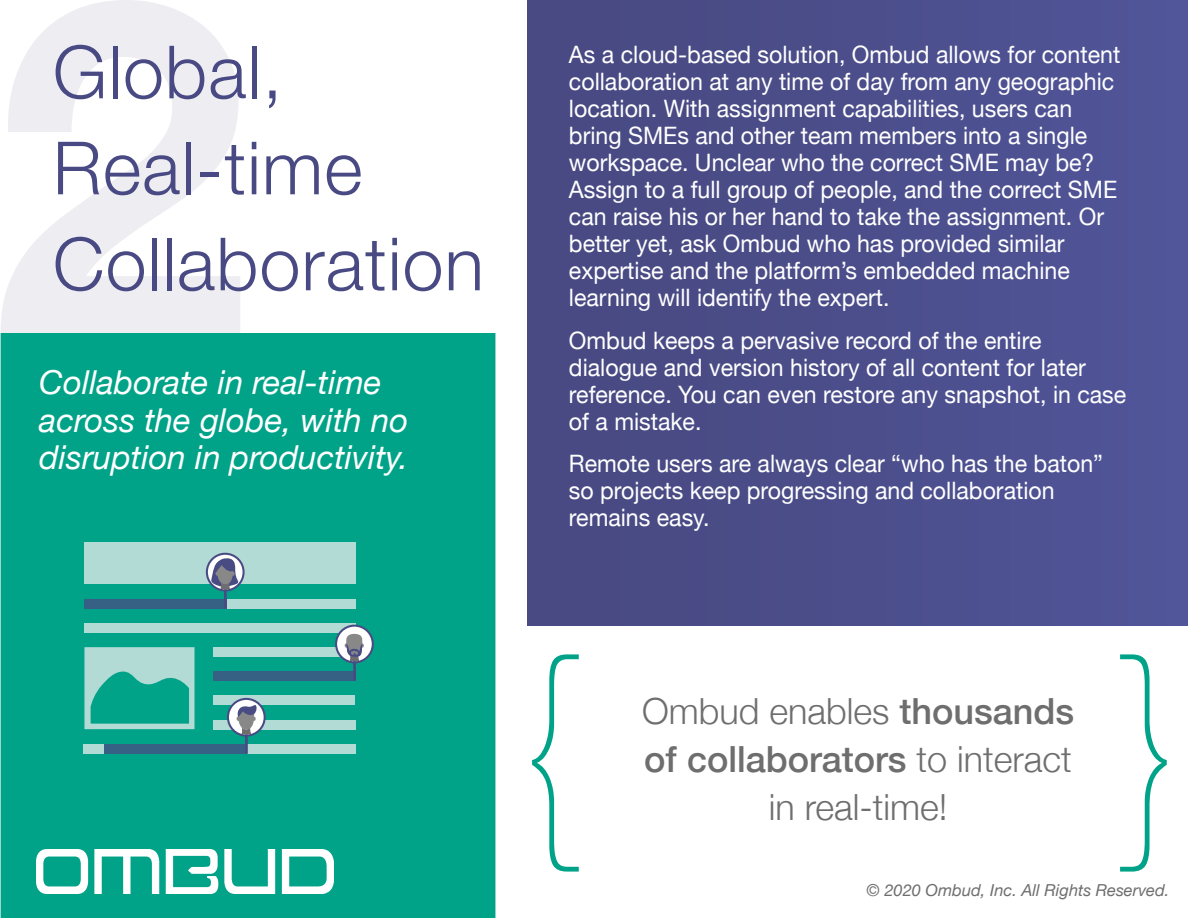
<style>
.page{position:relative;width:1188px;height:918px;background:#fff}
.page>*{position:absolute;margin:0;border:0;box-sizing:border-box;transform-origin:0 0}
.t1{font:300 73.5px/96px "Helvetica Neue";letter-spacing:.015em;color:#494a83}
.t2{font:300 36px/48px "Helvetica Neue";color:#6e6e6e;text-align:center}
.t3{font:italic 33px/37.5px "Helvetica Neue";color:#fff}
.t4{font:24px/27px "Helvetica Neue";color:#fff;scale:.96 1}
.t5{font:italic 16.5px "Helvetica Neue";color:#6e6e6e}
.s1{font-weight:500}
</style>
<div class="page">
<div style="left:1px;top:333px;width:494px;height:585px;background:#00a388"></div>
<div style="left:528px;top:0;width:660px;height:626px;background:linear-gradient(to right,#484880,#505598)"></div>
<img style="left:36px;top:850px;width:297px;height:43px">
<svg style="left:1px;top:0;width:239px;height:333px;fill:#ededf2"></svg>
<svg style="left:84px;top:647px;width:111px;height:82px"></svg>
<div style="left:213px;top:647px;width:142px;height:9px;background:#b2dbd5"></div>
<div style="left:84px;top:623px;width:272px;height:9px;background:#b2dbd5"></div>
<div style="left:84px;top:599px;width:272px;height:9px;background:#b2dbd5"></div>
<div style="left:84px;top:543px;width:272px;height:41px;background:#b2dbd5"></div>
<div style="left:213px;top:720px;width:142px;height:9px;background:#b2dbd5"></div>
<div style="left:213px;top:696px;width:142px;height:9px;background:#b2dbd5"></div>
<div style="left:83px;top:744px;width:273px;height:10px;background:#b2dbd5"></div>
<div style="left:84px;top:599px;width:143px;height:9px;background:#366084"></div>
<div style="left:213px;top:671px;width:143px;height:9px;background:#366084"></div>
<div style="left:104px;top:744px;width:143px;height:10px;background:#366084"></div>
<svg style="left:207px;top:554px;width:37px;height:36px"></svg>
<div style="left:206px;top:553px;width:39px;height:38px;border:2px solid #494a83;border-radius:50%"></div>
<svg style="left:211px;top:557px;width:27px;height:32px"></svg>
<hr style="left:224px;top:589px;width:3px;height:20px;background:#494a83">
<svg style="left:336px;top:626px;width:37px;height:36px"></svg>
<div style="left:335px;top:625px;width:39px;height:38px;border:2px solid #494a83;border-radius:50%"></div>
<svg style="left:345px;top:634px;width:19px;height:27px"></svg>
<hr style="left:353px;top:661px;width:3px;height:20px;background:#494a83">
<svg style="left:228px;top:699px;width:37px;height:37px"></svg>
<div style="left:227px;top:698px;width:39px;height:39px;border:2px solid #494a83;border-radius:50%"></div>
<svg style="left:236px;top:704px;width:21px;height:31px"></svg>
<hr style="left:245px;top:735px;width:3px;height:19px;background:#494a83">
<svg style="left:532px;top:654px;width:47px;height:218px"></svg>
<svg style="left:1120px;top:654px;width:47px;height:218px"></svg>
<h1 class="t1" style="left:53px;top:19px;width:433px">Global,<br>Real-time<br>Collaboration</h1>
<h3 class="t3" style="left:39px;top:366px;width:371px">Collaborate in real-time across the globe, with no disruption in productivity.</h3>
<p class="t4" style="left:569px;top:42px;width:576px">As a cloud-based solution, Ombud allows for content collaboration at any time of day from any geographic location. With assignment capabilities, users can bring SMEs and other team members into a single workspace. Unclear who the correct SME may be?<br>Assign to a full group of people, and the correct SME can raise his or her hand to take the assignment. Or better yet, ask Ombud who has provided similar expertise and the platform’s embedded machine learning will identify the expert.</p>
<p class="t4" style="left:569px;top:328px;width:582px">Ombud keeps a pervasive record of the entire dialogue and version history of all content for later reference. You can even restore any snapshot, in case of a mistake.</p>
<p class="t4" style="left:569px;top:451px;width:558px">Remote users are always clear “who has the baton” so projects keep progressing and collaboration remains easy.</p>
<h2 class="t2" style="left:642px;top:685px;width:434px">Ombud enables <span class="s1">thousands of collaborators</span> to interact in real-time!</h2>
<p class="t5" style="left:867px;top:878px;width:304px">© 2020 Ombud, Inc. All Rights Reserved.</p>
</div>
